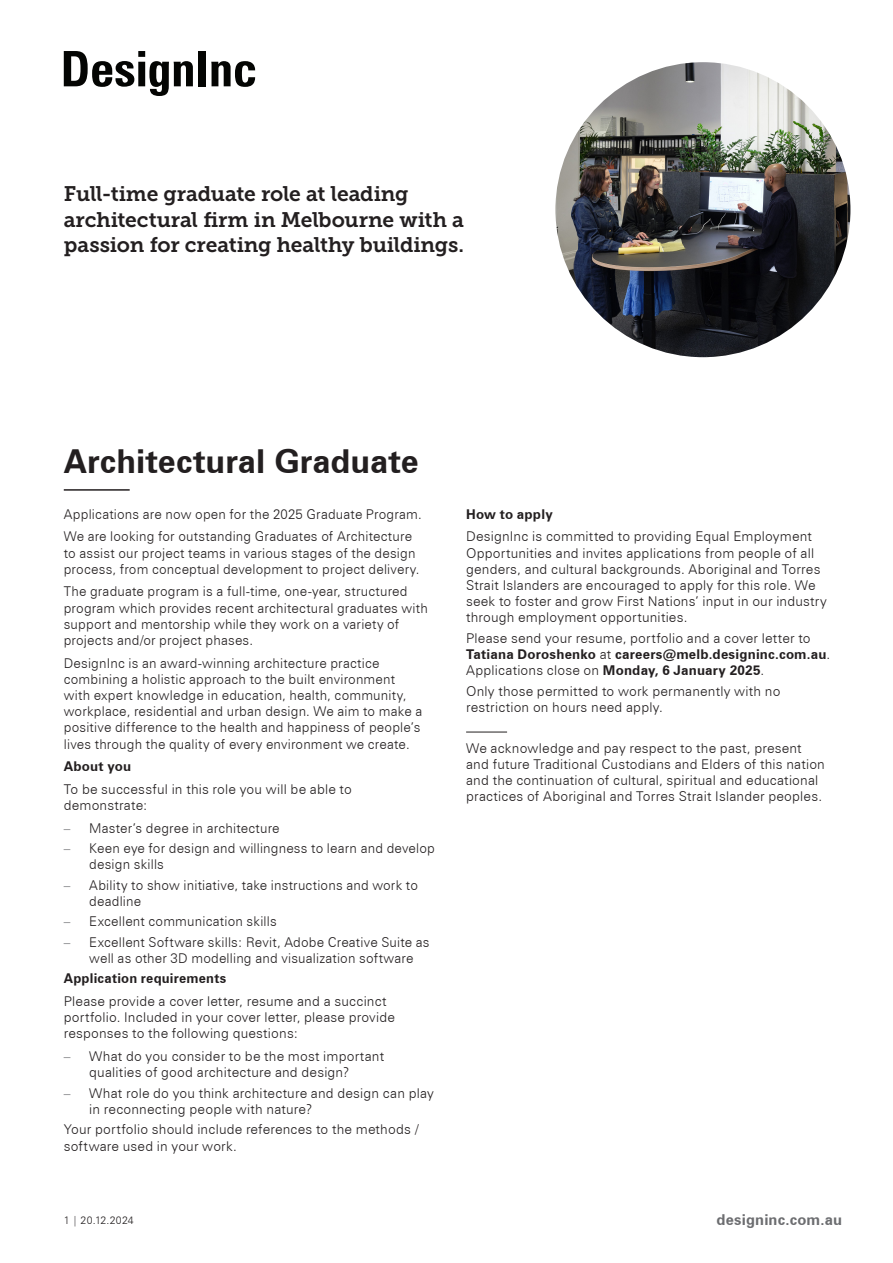
<style>
.page{position:relative;width:893px;height:1263px;background:#fff}
.page>*{position:absolute;margin:0;border:0;box-sizing:border-box;transform-origin:0 0}
.DI___01___Heading_01{font:700 33px "Zurich BT";color:#231f20}
.DI___07___Breakout___Black{font:21px/25.2px "Museo Slab 700";letter-spacing:-.01em;color:#231f20}
.t1{font:700 15px "Zurich BT";letter-spacing:.01em;color:#6c6d70}
.DI___04___Body{font:300 13.5px/16.2px "Zurich BT";letter-spacing:.015em;color:#231f20}
.DI___04___Body-2{font:700 13.5px "Zurich BT";letter-spacing:.015em;color:#231f20}
.DI___04a___Body_Bold{font:700 13.5px "Zurich BT";letter-spacing:.015em;color:#231f20}
.t2{font:300 10.5px "Zurich BT";letter-spacing:.025em;color:#231f20}
.s1{color:#6c6d70}
.s2{font-weight:700}
</style>
<div class="page">
<svg style="left:64px;top:51px;width:129px;height:45px"></svg>
<div style="left:199px;top:51px;width:7px;height:35px;background:#040503"></div>
<svg style="left:211px;top:61px;width:44px;height:26px"></svg>
<img style="left:555px;top:62px;width:295px;height:295px;border-radius:147px">
<hr style="left:64px;top:489px;width:66px;height:2px;background:#231f20">
<hr style="left:466px;top:732px;width:41px;height:1px;background:#231f20">
<p class="DI___07___Breakout___Black" style="left:64px;top:182px;width:402px">Full-time graduate role at leading architectural firm in Melbourne with a passion for creating healthy buildings.</p>
<p class="DI___01___Heading_01" style="left:64px;top:441px;width:357px">Architectural Graduate</p>
<p class="DI___04___Body" style="left:64px;top:506px;width:359px">Applications are now open for the 2025 Graduate Program.</p>
<p class="DI___04___Body" style="left:64px;top:528px;width:357px">We are looking for outstanding Graduates of Architecture to assist our project teams in various stages of the design process, from conceptual development to project delivery.</p>
<p class="DI___04___Body" style="left:64px;top:583px;width:366px">The graduate program is a full-time, one-year, structured program which provides recent architectural graduates with support and mentorship while they work on a variety of projects and/or project phases.</p>
<p class="DI___04___Body" style="left:64px;top:655px;width:360px">DesignInc is an award-winning architecture practice combining a holistic approach to the built environment with expert knowledge in education, health, community, workplace, residential and urban design. We aim to make a positive difference to the health and happiness of people’s lives through the quality of every environment we create.</p>
<p class="DI___04___Body-2" style="left:64px;top:758px;width:69px">About you</p>
<p class="DI___04___Body" style="left:64px;top:781px;width:290px">To be successful in this role you will be able to demonstrate:</p>
<p class="DI___04___Body" style="left:64px;top:819px;width:217px"><span class="s1">–</span> Master’s degree in architecture</p>
<p class="DI___04___Body" style="left:89px;top:840px;width:347px;text-indent:-26px"><span class="s1">–</span> Keen eye for design and willingness to learn and develop design skills</p>
<p class="DI___04___Body" style="left:89px;top:877px;width:330px;text-indent:-26px"><span class="s1">–</span> Ability to show initiative, take instructions and work to deadline</p>
<p class="DI___04___Body" style="left:64px;top:913px;width:214px"><span class="s1">–</span> Excellent communication skills</p>
<p class="DI___04___Body" style="left:89px;top:934px;width:342px;text-indent:-26px"><span class="s1">–</span> Excellent Software skills: Revit, Adobe Creative Suite as well as other 3D modelling and visualization software</p>
<p class="DI___04___Body-2" style="left:64px;top:970px;width:164px">Application requirements</p>
<p class="DI___04___Body" style="left:64px;top:993px;width:333px">Please provide a cover letter, resume and a succinct portfolio. Included in your cover letter, please provide responses to the following questions:</p>
<p class="DI___04___Body" style="left:89px;top:1048px;width:296px;text-indent:-26px"><span class="s1">–</span> What do you consider to be the most important qualities of good architecture and design?</p>
<p class="DI___04___Body" style="left:89px;top:1085px;width:346px;text-indent:-26px"><span class="s1">–</span> What role do you think architecture and design can play in reconnecting people with nature?</p>
<p class="DI___04___Body" style="left:64px;top:1121px;width:356px">Your portfolio should include references to the methods / software used in your work.</p>
<p class="DI___04a___Body_Bold" style="left:466px;top:506px;width:88px">How to apply</p>
<p class="DI___04___Body" style="left:466px;top:528px;width:362px">DesignInc is committed to providing Equal Employment Opportunities and invites applications from people of all genders, and cultural backgrounds. Aboriginal and Torres Strait Islanders are encouraged to apply for this role. We seek to foster and grow First Nations’ input in our industry through employment opportunities.</p>
<p class="DI___04___Body" style="left:466px;top:630px;width:366px">Please send your resume, portfolio and a cover letter to<br><span class="s2">Tatiana Doroshenko</span> at <span class="s2">careers@melb.designinc.com.au</span>.<br>Applications close on <span class="s2">Monday, 6 January 2025</span>.</p>
<p class="DI___04___Body" style="left:466px;top:683px;width:316px">Only those permitted to work permanently with no restriction on hours need apply.</p>
<p class="DI___04___Body" style="left:466px;top:740px;width:360px">We acknowledge and pay respect to the past, present and future Traditional Custodians and Elders of this nation and the continuation of cultural, spiritual and educational practices of Aboriginal and Torres Strait Islander peoples.</p>
<p class="t2" style="left:64px;top:1213px;width:71px">1 | 20.12.2024</p>
<p class="t1" style="left:716px;top:1211px;width:127px">designinc.com.au</p>
</div>
